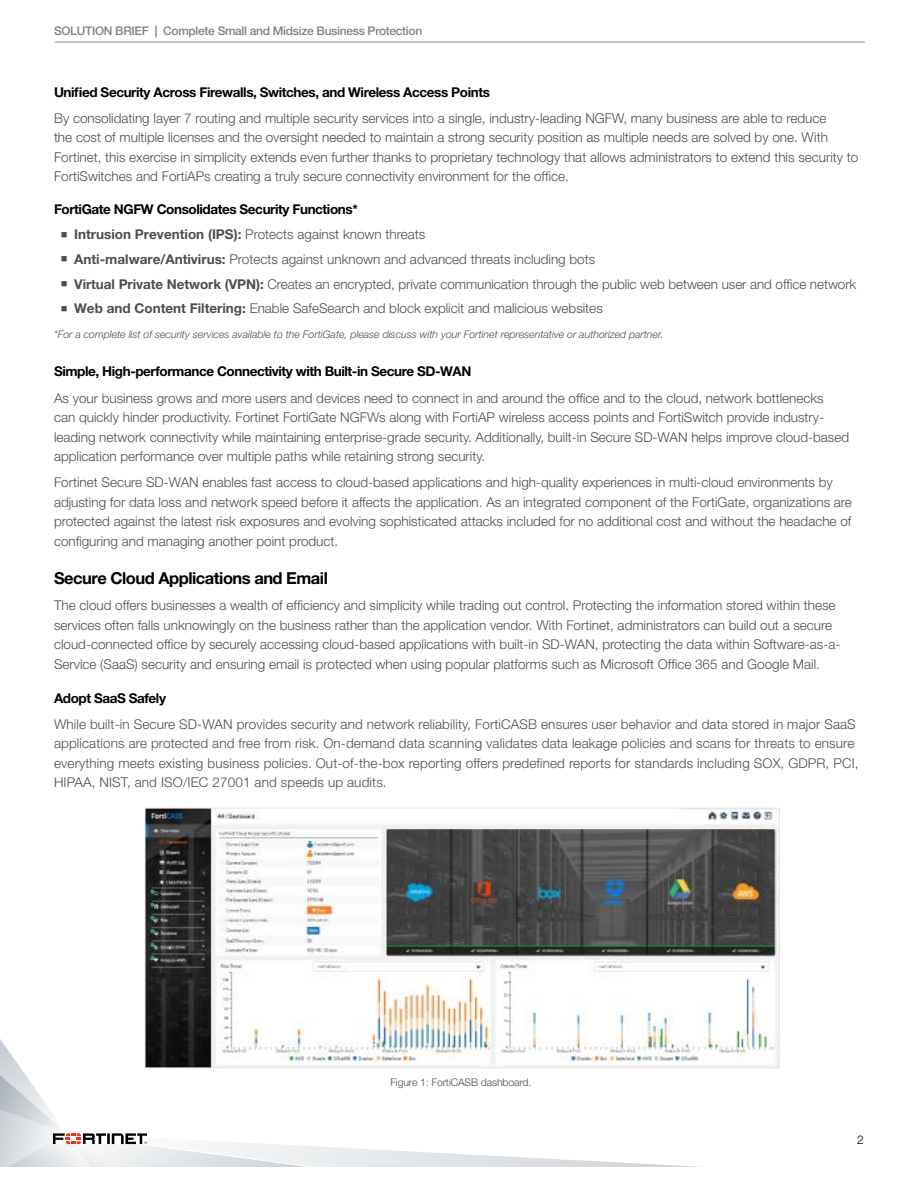
<style>
.page{position:relative;width:918px;height:1188px;background:#fff}
.page>*{position:absolute;margin:0;border:0;box-sizing:border-box;transform-origin:0 0}
.t1{font:700 16.5px "Helvetica Neue LT Pro";letter-spacing:-.03em;color:#000}
.t2{font:300 13.5px/19.5px "Helvetica Neue LT Pro";color:#4d4d4f}
.t3{font:700 13.5px "Helvetica Neue LT Pro";letter-spacing:-.03em;color:#000}
.t4{font:500 12px "Helvetica Neue LT Pro";letter-spacing:-.025em;color:#808285}
.t5{font:300 12px "Helvetica Neue LT Pro";color:#000}
.t6{font:italic 300 10.5px "Helvetica Neue LT Pro";color:#4d4d4f}
.t7{font:300 10.5px "Helvetica Neue LT Pro";letter-spacing:-.01em;color:#4d4d4f}
.s1{font-weight:700}
</style>
<div class="page">
<hr style="left:55px;top:42px;width:810px;height:1px;background:#738592">
<svg style="left:0;top:1039px;width:701px;height:128px"></svg>
<img style="left:147px;top:810px;width:631px;height:256px">
<div style="left:145px;top:808px;width:635px;height:260px;border:1px solid #e6e7e8"></div>
<p class="t4" style="left:54px;top:23px;width:370px">SOLUTION BRIEF <span class="s1">|</span> Complete Small and Midsize Business Protection</p>
<p class="t3" style="left:54px;top:83px;width:437px">Unified Security Across Firewalls, Switches, and Wireless Access Points</p>
<p class="t2" style="left:54px;top:108px;width:806px">By consolidating layer 7 routing and multiple security services into a single, industry-leading NGFW, many business are able to reduce<br>the cost of multiple licenses and the oversight needed to maintain a strong security position as multiple needs are solved by one. With Fortinet, this exercise in simplicity extends even further thanks to proprietary technology that allows administrators to extend this security to FortiSwitches and FortiAPs creating a truly secure connectivity environment for the office.</p>
<p class="t3" style="left:54px;top:201px;width:305px">FortiGate NGFW Consolidates Security Functions*</p>
<p class="t2" style="left:61px;top:224px;width:366px">■ <span class="s1">Intrusion Prevention (IPS):</span> Protects against known threats</p>
<p class="t2" style="left:61px;top:249px;width:536px">■ <span class="s1">Anti-malware/Antivirus:</span> Protects against unknown and advanced threats including bots</p>
<p class="t2" style="left:61px;top:274px;width:797px">■ <span class="s1">Virtual Private Network (VPN):</span> Creates an encrypted, private communication through the public web between user and office network</p>
<p class="t2" style="left:61px;top:299px;width:544px">■ <span class="s1">Web and Content Filtering:</span> Enable SafeSearch and block explicit and malicious websites</p>
<p class="t6" style="left:54px;top:328px;width:611px">*For a complete list of security services available to the FortiGate, please discuss with your Fortinet representative or authorized partner.</p>
<p class="t3" style="left:54px;top:363px;width:419px">Simple, High-performance Connectivity with Built-in Secure SD-WAN</p>
<p class="t2" style="left:54px;top:388px;width:797px">As your business grows and more users and devices need to connect in and around the office and to the cloud, network bottlenecks<br>can quickly hinder productivity. Fortinet FortiGate NGFWs along with FortiAP wireless access points and FortiSwitch provide industry&shy;leading network connectivity while maintaining enterprise-grade security. Additionally, built-in Secure SD-WAN helps improve cloud-based application performance over multiple paths while retaining strong security.</p>
<p class="t2" style="left:54px;top:473px;width:799px">Fortinet Secure SD-WAN enables fast access to cloud-based applications and high-quality experiences in multi-cloud environments by adjusting for data loss and network speed before it affects the application. As an integrated component of the FortiGate, organizations are protected against the latest risk exposures and evolving sophisticated attacks included for no additional cost and without the headache of configuring and managing another point product.</p>
<p class="t1" style="left:54px;top:568px;width:275px">Secure Cloud Applications and Email</p>
<p class="t2" style="left:54px;top:596px;width:788px">The cloud offers businesses a wealth of efficiency and simplicity while trading out control. Protecting the information stored within these services often falls unknowingly on the business rather than the application vendor. With Fortinet, administrators can build out a secure cloud-connected office by securely accessing cloud-based applications with built-in SD-WAN, protecting the data within Software-as-a-Service (SaaS) security and ensuring email is protected when using popular platforms such as Microsoft Office 365 and Google Mail.</p>
<p class="t3" style="left:54px;top:689px;width:114px">Adopt SaaS Safely</p>
<p class="t2" style="left:54px;top:714px;width:806px">While built-in Secure SD-WAN provides security and network reliability, FortiCASB ensures user behavior and data stored in major SaaS applications are protected and free from risk. On-demand data scanning validates data leakage policies and scans for threats to ensure everything meets existing business policies. Out-of-the-box reporting offers predefined reports for standards including SOX, GDPR, PCI, HIPAA, NIST, and ISO/IEC 27001 and speeds up audits.</p>
<p class="t7" style="left:390px;top:1076px;width:143px">Figure 1: FortiCASB dashboard.</p>
<p class="t5" style="left:857px;top:1133px;width:8px">2</p>
</div>
